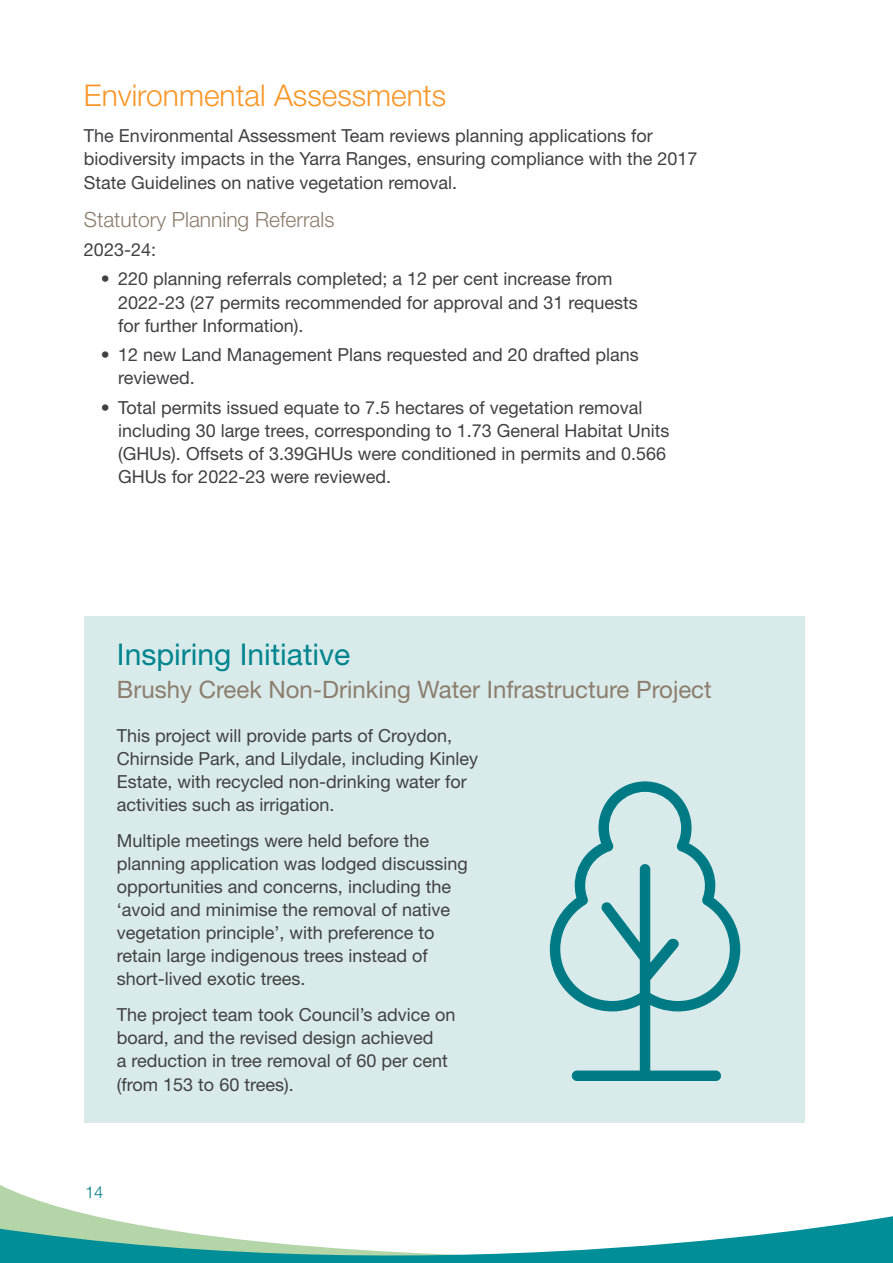
<style>
.page{position:relative;width:893px;height:1263px;background:#fff}
.page>*{position:absolute;margin:0;border:0;box-sizing:border-box;transform-origin:0 0}
.t1{font:300 30px "Helvetica Neue LT Std";color:#f89728}
.t2{font:30px "Helvetica Neue LT Std";color:#00848e}
.t3{font:24px "Helvetica Neue LT Std";color:#8c7d6c}
.t4{font:300 21px "Helvetica Neue LT Std";color:#8c7d6c}
.t5{font:18px/23.1px "Helvetica Neue LT Std";color:#414042}
.t6{font:300 16.5px "Helvetica Neue LT Std";color:#007b85}
</style>
<div class="page">
<svg style="left:0;top:1185px;width:94px;height:31px"></svg>
<svg style="left:0;top:1216px;width:893px;height:47px"></svg>
<div style="left:84px;top:617px;width:721px;height:506px;background:#d9eaeb"></div>
<svg style="left:550px;top:781px;width:190px;height:300px"></svg>
<h1 class="t1" style="left:84px;top:77px;width:364px">Environmental Assessments</h1>
<p class="t5" style="left:84px;top:124px;width:615px">The Environmental Assessment Team reviews planning applications for biodiversity impacts in the Yarra Ranges, ensuring compliance with the 2017<br>State Guidelines on native vegetation removal.</p>
<p class="t4" style="left:84px;top:206px;width:252px">Statutory Planning Referrals</p>
<p class="t5" style="left:84px;top:238px;width:74px">2023-24:</p>
<p class="t5" style="left:118px;top:267px;width:521px;text-indent:-17px">• 220 planning referrals completed; a 12 per cent increase from<br>2022-23 (27 permits recommended for approval and 31 requests for further Information).</p>
<p class="t5" style="left:118px;top:343px;width:522px;text-indent:-17px">• 12 new Land Management Plans requested and 20 drafted plans reviewed.</p>
<p class="t5" style="left:118px;top:395px;width:553px;text-indent:-17px">• Total permits issued equate to 7.5 hectares of vegetation removal including 30 large trees, corresponding to 1.73 General Habitat Units (GHUs). Offsets of 3.39GHUs were conditioned in permits and 0.566<br>GHUs for 2022-23 were reviewed.</p>
<h1 class="t2" style="left:117px;top:636px;width:235px">Inspiring Initiative</h1>
<h2 class="t3" style="left:117px;top:675px;width:596px">Brushy Creek Non-Drinking Water Infrastructure Project</h2>
<p class="t5" style="left:117px;top:723px;width:363px">This project will provide parts of Croydon, Chirnside Park, and Lilydale, including Kinley Estate, with recycled non-drinking water for activities such as irrigation.</p>
<p class="t5" style="left:117px;top:828px;width:352px">Multiple meetings were held before the planning application was lodged discussing opportunities and concerns, including the ‘avoid and minimise the removal of native vegetation principle’, with preference to retain large indigenous trees instead of short-lived exotic trees.</p>
<p class="t5" style="left:117px;top:1003px;width:340px">The project team took Council’s advice on board, and the revised design achieved<br>a reduction in tree removal of 60 per cent (from 153 to 60 trees).</p>
<p class="t6" style="left:85px;top:1182px;width:20px">14</p>
</div>
